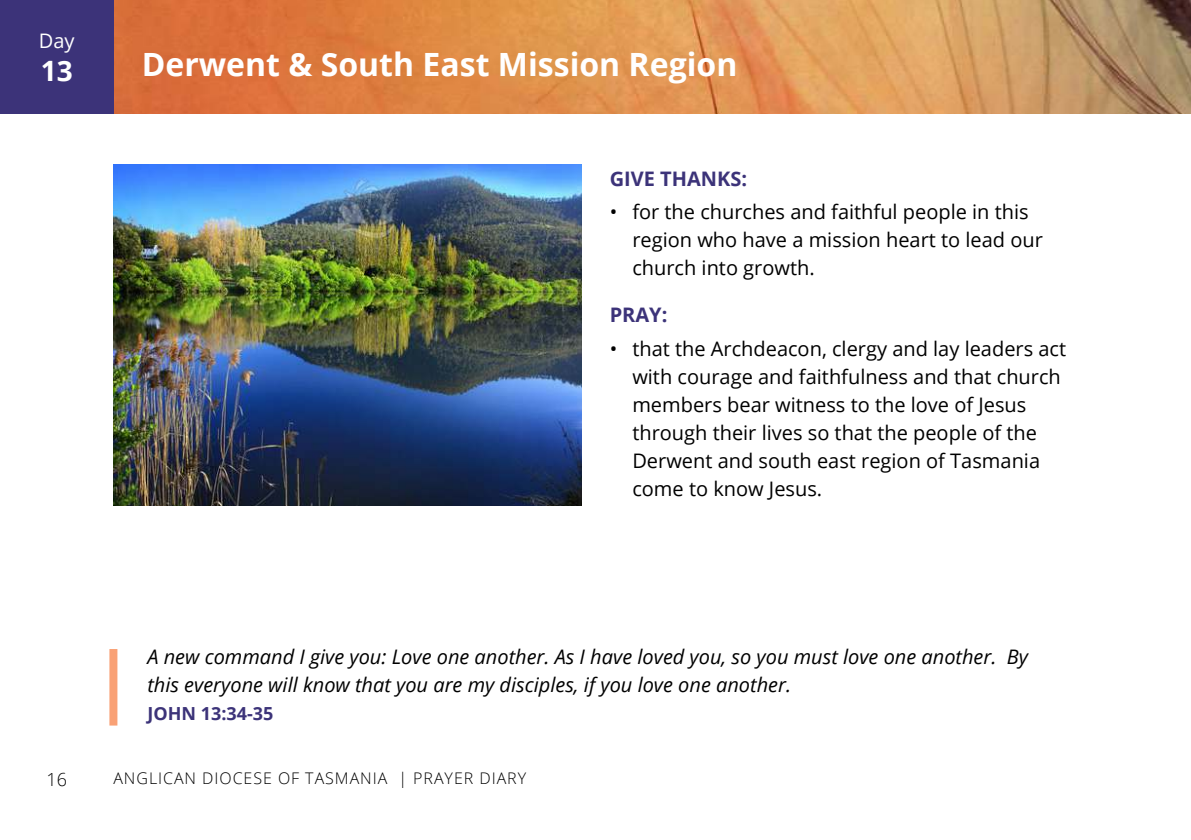
<style>
.page{position:relative;width:1191px;height:840px;background:#fff}
.page>*{position:absolute;margin:0;border:0;box-sizing:border-box;transform-origin:0 0}
.t1{font:700 32px "Open Sans";color:#fff}
.t2{font:700 28px "Open Sans";color:#fff}
.t3{font:20px/28px "Open Sans";color:#000}
.t4{font:italic 20px/28px "Open Sans";color:#000}
.t5{font:700 20px "Open Sans";color:#3c3379}
.t6{font:20px "Open Sans";color:#fff}
.t7{font:700 18px "Open Sans";color:#3c3379}
.t8{font:300 18px "Open Sans";color:#000}
.t9{font:300 16px "Open Sans";letter-spacing:.06em;color:#000}
</style>
<div class="page">
<img style="left:113px;top:0;width:1078px;height:113px">
<div style="left:0;top:0;width:113px;height:113px;background:#3c3379"></div>
<div style="left:109px;top:648px;width:8px;height:77px;background:#f9a175"></div>
<img style="left:113px;top:164px;width:468px;height:341px">
<p class="t6" style="left:39px;top:32px;width:37px">Day</p>
<h2 class="t2" style="left:41px;top:60px;width:33px">13</h2>
<h1 class="t1" style="left:142px;top:51px;width:597px">Derwent &amp; South East Mission Region</h1>
<p class="t5" style="left:609px;top:170px;width:139px">GIVE THANKS:</p>
<p class="t3" style="left:632px;top:200px;width:412px;text-indent:-23px">• for the churches and faithful people in this region who have a mission heart to lead our church into growth.</p>
<p class="t5" style="left:609px;top:306px;width:59px">PRAY:</p>
<p class="t3" style="left:632px;top:336px;width:435px;text-indent:-23px">• that the Archdeacon, clergy and lay leaders act with courage and faithfulness and that church members bear witness to the love of Jesus through their lives so that the people of the Derwent and south east region of Tasmania come to know Jesus.</p>
<p class="t4" style="left:147px;top:644px;width:882px">A new command I give you: Love one another. As I have loved you, so you must love one another. By this everyone will know that you are my disciples, if you love one another.</p>
<p class="t7" style="left:147px;top:705px;width:127px">JOHN 13:34-35</p>
<p class="t8" style="left:46px;top:771px;width:22px">16</p>
<p class="t9" style="left:113px;top:771px;width:414px">ANGLICAN DIOCESE OF TASMANIA | PRAYER DIARY</p>
</div>
